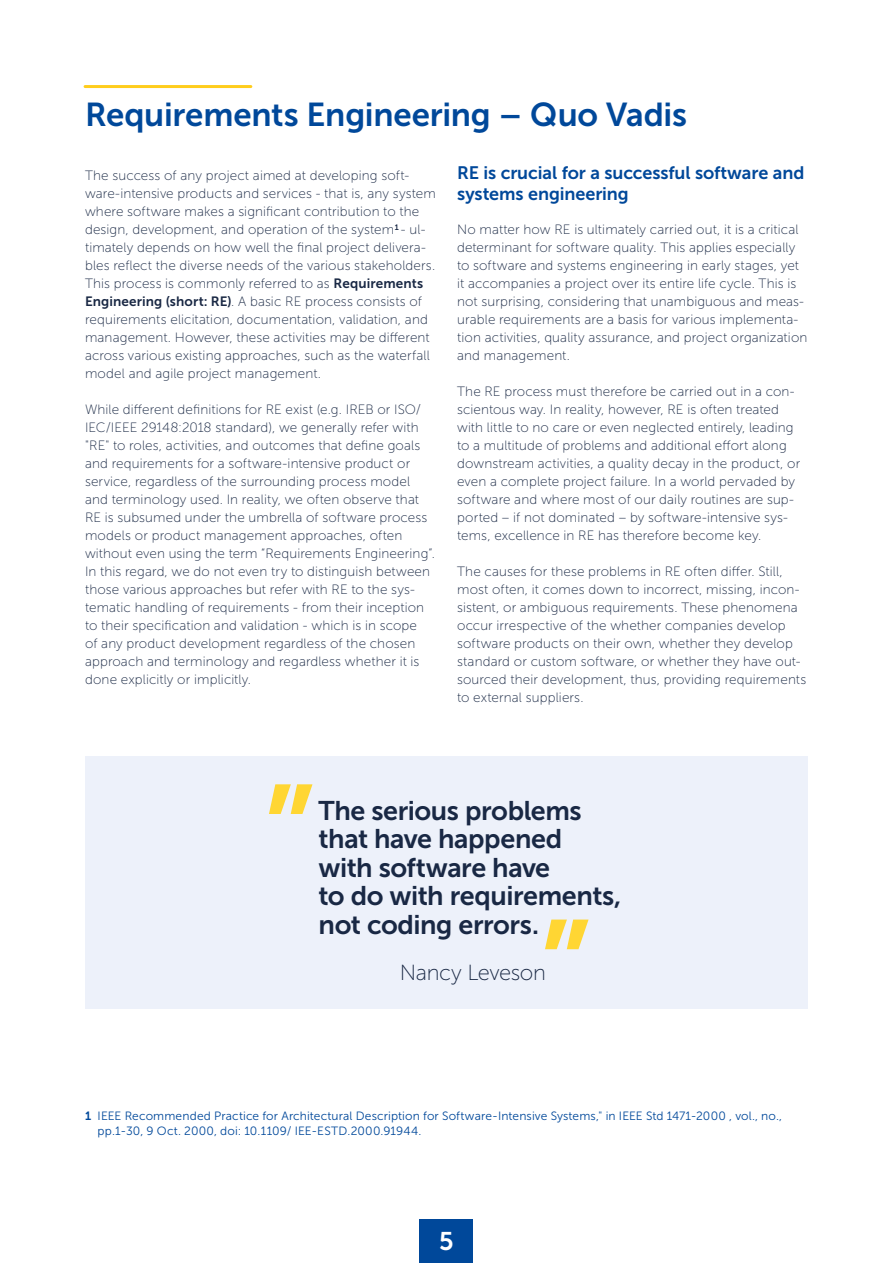
<style>
.page{position:relative;width:893px;height:1263px;background:#fff}
.page>*{position:absolute;margin:0;border:0;box-sizing:border-box;transform-origin:0 0}
.t1{font:33px "Museo Sans 700";letter-spacing:-.005em;color:#00489a}
.t2{font:26.85px/28.7px "Museo Sans 700";letter-spacing:-.015em;color:#192844}
.t3{font:25.5px "Museo Sans 700";color:#fff}
.t4{font:21.9px "Museo Sans 100";letter-spacing:-.015em;color:#192844}
.t5{font:18px/21px "Museo Sans 700";letter-spacing:-.005em;color:#00489a}
.t6{font:13.5px/18px "Museo Sans 100";letter-spacing:.01em;color:#192844}
.t7{font:12px/15px "Museo Sans 300";letter-spacing:.01em;color:#00489a}
.s1{font-family:"Museo Sans 700"}
</style>
<div class="page">
<div style="left:419px;top:1219px;width:54px;height:44px;background:#00489a"></div>
<div style="left:85px;top:756px;width:723px;height:252px;background:#edf1fa"></div>
<hr style="left:85px;top:85px;width:166px;height:3px;background:#ffcd1c">
<svg style="left:269px;top:784px;width:43px;height:30px"></svg>
<svg style="left:545px;top:919px;width:43px;height:30px"></svg>
<h1 class="t1" style="left:85px;top:96px;width:603px">Requirements Engineering – Quo Vadis</h1>
<p class="t6" style="left:85px;top:167px;width:352px">The success of any project aimed at developing soft&shy;ware-intensive products and services - that is, any system where software makes a significant contribution to the design, development, and operation of the system<sup>1</sup> - ul&shy;timately depends on how well the final project delivera&shy;bles reflect the diverse needs of the various stakeholders.<br>This process is commonly referred to as <span class="s1">Requirements Engineering (short: RE)</span>. A basic RE process consists of requirements elicitation, documentation, validation, and management. However, these activities may be different across various existing approaches, such as the waterfall model and agile project management.</p>
<p class="t6" style="left:85px;top:400px;width:351px">While different definitions for RE exist (e.g. IREB or ISO/ IEC/IEEE 29148:2018 standard), we generally refer with "RE" to roles, activities, and outcomes that define goals and requirements for a software-intensive product or service, regardless of the surrounding process model and terminology used. In reality, we often observe that RE is subsumed under the umbrella of software process models or product management approaches, often without even using the term “Requirements Engineering”.<br>In this regard, we do not even try to distinguish between those various approaches but refer with RE to the sys&shy;tematic handling of requirements - from their inception to their specification and validation - which is in scope<br>of any product development regardless of the chosen approach and terminology and regardless whether it is done explicitly or implicitly.</p>
<h3 class="t5" style="left:457px;top:163px;width:349px">RE is crucial for a successful software and systems engineering</h3>
<p class="t6" style="left:457px;top:221px;width:352px">No matter how RE is ultimately carried out, it is a critical determinant for software quality. This applies especially to software and systems engineering in early stages, yet it accompanies a project over its entire life cycle. This is not surprising, considering that unambiguous and meas&shy;urable requirements are a basis for various implementa&shy;tion activities, quality assurance, and project organization and management.</p>
<p class="t6" style="left:457px;top:382px;width:345px">The RE process must therefore be carried out in a con&shy;scientous way. In reality, however, RE is often treated with little to no care or even neglected entirely, leading to a multitude of problems and additional effort along downstream activities, a quality decay in the product, or even a complete project failure. In a world pervaded by software and where most of our daily routines are sup&shy;ported – if not dominated – by software-intensive sys&shy;tems, excellence in RE has therefore become key.</p>
<p class="t6" style="left:457px;top:562px;width:351px">The causes for these problems in RE often differ. Still, most often, it comes down to incorrect, missing, incon&shy;sistent, or ambiguous requirements. These phenomena occur irrespective of the whether companies develop software products on their own, whether they develop standard or custom software, or whether they have out&shy;sourced their development, thus, providing requirements to external suppliers.</p>
<h2 class="t2" style="left:319px;top:796px;width:304px">The serious problems that have happened with software have<br>to do with requirements, not coding errors.</h2>
<h3 class="t4" style="left:400px;top:961px;width:148px">Nancy Leveson</h3>
<p class="t7" style="left:98px;top:1109px;width:686px;text-indent:-13px"><span class="s1">1</span> IEEE Recommended Practice for Architectural Description for Software-Intensive Systems," in IEEE Std 1471-2000 , vol., no., pp.1-30, 9 Oct. 2000, doi: 10.1109/ IEE-ESTD.2000.91944.</p>
<h3 class="t3" style="left:439px;top:1227px;width:16px">5</h3>
</div>
